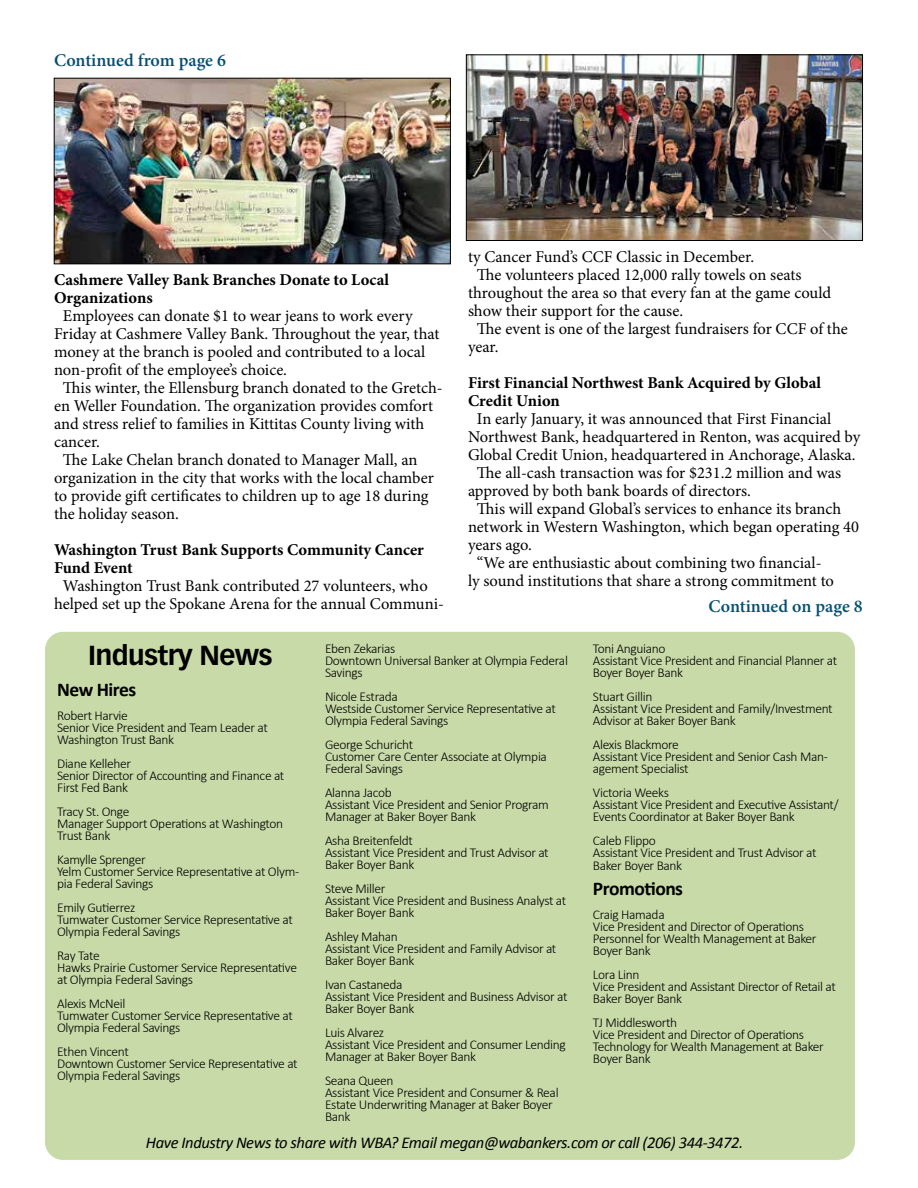
<style>
.page{position:relative;width:918px;height:1188px;background:#fff}
.page>*{position:absolute;margin:0;border:0;box-sizing:border-box;transform-origin:0 0}
.t1{font:700 27px "Vectora LT Pro";letter-spacing:-.025em;color:#000}
.t2{font:700 19.5px "Calibri";letter-spacing:-.025em;color:#000}
.t3{font:600 18px "Minion Pro";color:#055072}
.t4{font:16.5px/18px "Minion Pro";letter-spacing:-.005em;color:#000;text-align:center}
.t5{font:700 16.5px/18px "Minion Pro";color:#000}
.t6{font:italic 16.5px "Calibri";letter-spacing:-.025em;color:#000}
.t7{font:300 13.5px/12px "Calibri";letter-spacing:-.025em;color:#000}
</style>
<div class="page">
<div style="left:45px;top:632px;width:810px;height:528px;background:#c8daa8;border-radius:18px"></div>
<img style="left:56px;top:80px;width:393px;height:182px">
<div style="left:54px;top:78px;width:397px;height:186px;border:1px solid #000"></div>
<img style="left:468px;top:57px;width:393px;height:182px">
<div style="left:466px;top:55px;width:397px;height:186px;border:1px solid #000"></div>
<h3 class="t3" style="left:54px;top:47px;width:173px">Continued from page 6</h3>
<p class="t5" style="left:54px;top:271px;width:337px">Cashmere Valley Bank Branches Donate to Local<br>Organizations</p>
<p class="t4" style="left:63px;top:307px;width:351px">Employees can donate $1 to wear jeans to work every</p>
<p class="t4" style="left:54px;top:325px;width:387px">Friday at Cashmere Valley Bank. Throughout the year, that</p>
<p class="t4" style="left:54px;top:343px;width:373px">money at the branch is pooled and contributed to a local</p>
<p class="t4" style="left:54px;top:361px;width:235px">non-profit of the employee’s choice.</p>
<p class="t4" style="left:63px;top:379px;width:381px">This winter, the Ellensburg branch donated to the Gretch-</p>
<p class="t4" style="left:54px;top:397px;width:381px">en Weller Foundation. The organization provides comfort</p>
<p class="t4" style="left:54px;top:415px;width:372px">and stress relief to families in Kittitas County living with</p>
<p class="t4" style="left:54px;top:433px;width:47px">cancer.</p>
<p class="t4" style="left:63px;top:451px;width:356px">The Lake Chelan branch donated to Manager Mall, an</p>
<p class="t4" style="left:54px;top:469px;width:381px">organization in the city that works with the local chamber</p>
<p class="t4" style="left:54px;top:487px;width:376px">to provide gift certificates to children up to age 18 during</p>
<p class="t4" style="left:54px;top:505px;width:126px">the holiday season.</p>
<p class="t5" style="left:54px;top:541px;width:371px">Washington Trust Bank Supports Community Cancer<br>Fund Event</p>
<p class="t4" style="left:54px;top:577px;width:392px">Washington Trust Bank contributed 27 volunteers, who helped set up the Spokane Arena for the annual Communi-</p>
<p class="t4" style="left:468px;top:248px;width:288px">ty Cancer Fund’s CCF Classic in December.</p>
<p class="t4" style="left:477px;top:266px;width:326px">The volunteers placed 12,000 rally towels on seats</p>
<p class="t4" style="left:468px;top:284px;width:365px">throughout the area so that every fan at the game could</p>
<p class="t4" style="left:468px;top:302px;width:217px">show their support for the cause.</p>
<p class="t4" style="left:477px;top:320px;width:372px">The event is one of the largest fundraisers for CCF of the</p>
<p class="t4" style="left:468px;top:338px;width:32px">year.</p>
<p class="t5" style="left:468px;top:373px;width:355px">First Financial Northwest Bank Acquired by Global<br>Credit Union</p>
<p class="t4" style="left:477px;top:410px;width:356px">In early January, it was announced that First Financial</p>
<p class="t4" style="left:468px;top:428px;width:394px">Northwest Bank, headquartered in Renton, was acquired by</p>
<p class="t4" style="left:468px;top:446px;width:389px">Global Credit Union, headquartered in Anchorage, Alaska.</p>
<p class="t4" style="left:477px;top:464px;width:366px">The all-cash transaction was for $231.2 million and was</p>
<p class="t4" style="left:468px;top:482px;width:285px">approved by both bank boards of directors.</p>
<p class="t4" style="left:477px;top:500px;width:366px">This will expand Global’s services to enhance its branch</p>
<p class="t4" style="left:468px;top:518px;width:393px">network in Western Washington, which began operating 40</p>
<p class="t4" style="left:468px;top:536px;width:65px">years ago.</p>
<p class="t4" style="left:477px;top:554px;width:346px">“We are enthusiastic about combining two financial-</p>
<p class="t4" style="left:468px;top:572px;width:368px">ly sound institutions that share a strong commitment to</p>
<h3 class="t3" style="left:708px;top:594px;width:156px">Continued on page 8</h3>
<h1 class="t1" style="left:88px;top:639px;width:186px">Industry News</h1>
<h2 class="t2" style="left:57px;top:675px;width:81px">New Hires</h2>
<p class="t7" style="left:57px;top:709px;width:212px">Robert Harvie<br>Senior Vice President and Team Leader at<br>Washington Trust Bank</p>
<p class="t7" style="left:57px;top:757px;width:229px">Diane Kelleher<br>Senior Director of Accounting and Finance at<br>First Fed Bank</p>
<p class="t7" style="left:57px;top:805px;width:228px">Tracy St. Onge<br>Manager Support Operations at Washington<br>Trust Bank</p>
<p class="t7" style="left:57px;top:853px;width:244px">Kamylle Sprenger<br>Yelm Customer Service Representative at Olym&shy;pia Federal Savings</p>
<p class="t7" style="left:57px;top:901px;width:237px">Emily Gutierrez<br>Tumwater Customer Service Representative at<br>Olympia Federal Savings</p>
<p class="t7" style="left:57px;top:949px;width:241px">Ray Tate<br>Hawks Prairie Customer Service Representative at Olympia Federal Savings</p>
<p class="t7" style="left:57px;top:997px;width:237px">Alexis McNeil<br>Tumwater Customer Service Representative at<br>Olympia Federal Savings</p>
<p class="t7" style="left:57px;top:1045px;width:242px">Ethen Vincent<br>Downtown Customer Service Representative at<br>Olympia Federal Savings</p>
<p class="t7" style="left:325px;top:643px;width:244px">Eben Zekarias<br>Downtown Universal Banker at Olympia Federal<br>Savings</p>
<p class="t7" style="left:325px;top:691px;width:232px">Nicole Estrada<br>Westside Customer Service Representative at<br>Olympia Federal Savings</p>
<p class="t7" style="left:325px;top:739px;width:223px">George Schuricht<br>Customer Care Center Associate at Olympia<br>Federal Savings</p>
<p class="t7" style="left:325px;top:787px;width:225px">Alanna Jacob<br>Assistant Vice President and Senior Program<br>Manager at Baker Boyer Bank</p>
<p class="t7" style="left:325px;top:835px;width:225px">Asha Breitenfeldt<br>Assistant Vice President and Trust Advisor at<br>Baker Boyer Bank</p>
<p class="t7" style="left:325px;top:883px;width:243px">Steve Miller<br>Assistant Vice President and Business Analyst at<br>Baker Boyer Bank</p>
<p class="t7" style="left:325px;top:931px;width:233px">Ashley Mahan<br>Assistant Vice President and Family Advisor at<br>Baker Boyer Bank</p>
<p class="t7" style="left:325px;top:979px;width:244px">Ivan Castaneda<br>Assistant Vice President and Business Advisor at<br>Baker Boyer Bank</p>
<p class="t7" style="left:325px;top:1027px;width:242px">Luis Alvarez<br>Assistant Vice President and Consumer Lending<br>Manager at Baker Boyer Bank</p>
<p class="t7" style="left:325px;top:1075px;width:235px">Seana Queen<br>Assistant Vice President and Consumer &amp; Real<br>Estate Underwriting Manager at Baker Boyer<br>Bank</p>
<p class="t7" style="left:593px;top:643px;width:246px">Toni Anguiano<br>Assistant Vice President and Financial Planner at<br>Boyer Boyer Bank</p>
<p class="t7" style="left:593px;top:691px;width:241px">Stuart Gillin<br>Assistant Vice President and Family/Investment<br>Advisor at Baker Boyer Bank</p>
<p class="t7" style="left:593px;top:739px;width:236px">Alexis Blackmore<br>Assistant Vice President and Senior Cash Man&shy;agement Specialist</p>
<p class="t7" style="left:593px;top:787px;width:247px">Victoria Weeks<br>Assistant Vice President and Executive Assistant/<br>Events Coordinator at Baker Boyer Bank</p>
<p class="t7" style="left:593px;top:834px;width:225px">Caleb Flippo<br>Assistant Vice President and Trust Advisor at<br>Baker Boyer Bank</p>
<h2 class="t2" style="left:593px;top:874px;width:92px">Promotions</h2>
<p class="t7" style="left:593px;top:908px;width:225px">Craig Hamada<br>Vice President and Director of Operations<br>Personnel for Wealth Management at Baker<br>Boyer Bank</p>
<p class="t7" style="left:593px;top:968px;width:245px">Lora Linn<br>Vice President and Assistant Director of Retail at<br>Baker Boyer Bank</p>
<p class="t7" style="left:593px;top:1016px;width:232px">TJ Middlesworth<br>Vice President and Director of Operations<br>Technology for Wealth Management at Baker<br>Boyer Bank</p>
<p class="t6" style="left:146px;top:1131px;width:599px">Have Industry News to share with WBA? Email megan@wabankers.com or call (206) 344-3472.</p>
</div>
